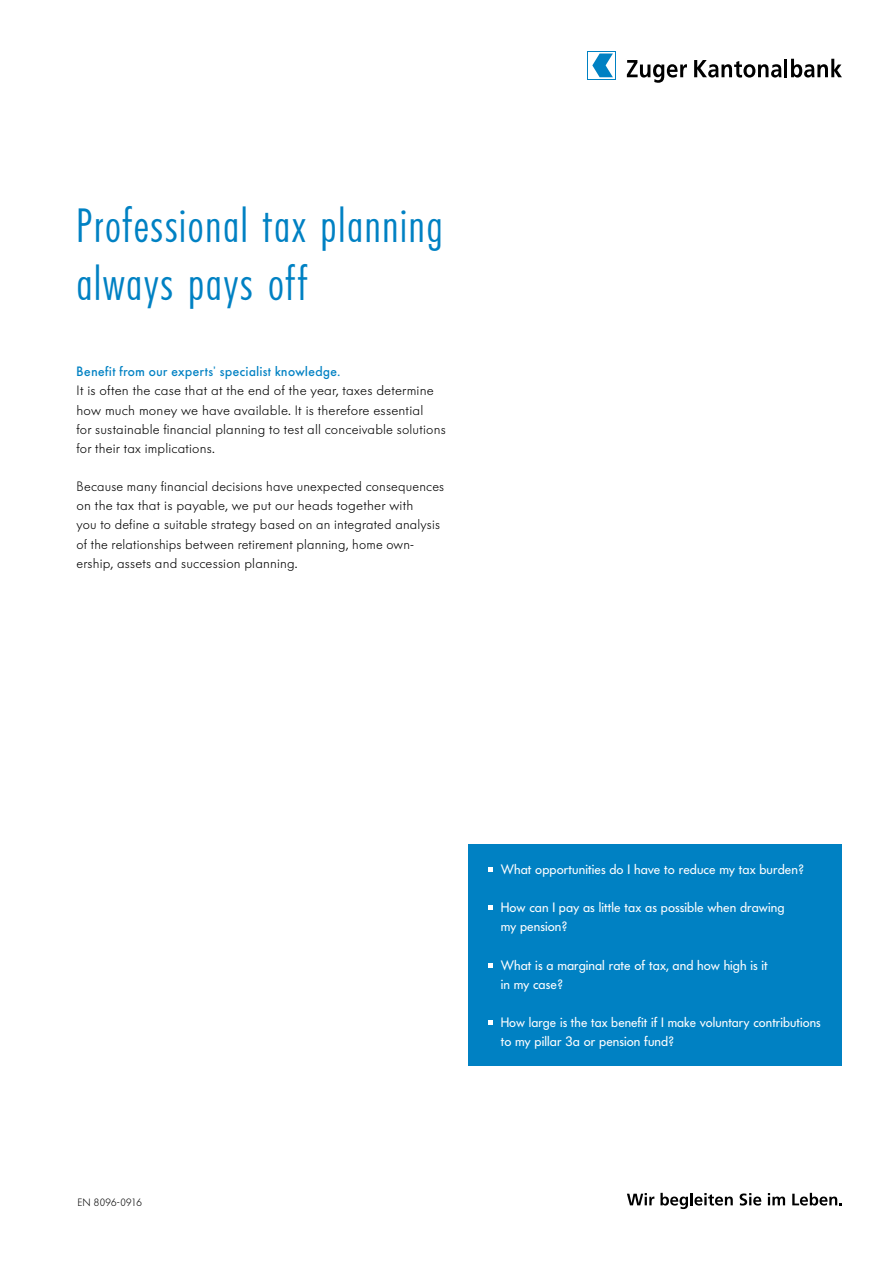
<style>
.page{position:relative;width:893px;height:1263px;background:#fff}
.page>*{position:absolute;margin:0;border:0;box-sizing:border-box;transform-origin:0 0}
.t1{font:300 48px/57.4px "Futura Condensed BQ";letter-spacing:.035em;color:#0081c3}
.t2{font:300 13.5px/19.2px "Futura BQ";letter-spacing:.015em;color:#000}
.t3{font:13.5px/19.2px "Futura BQ";letter-spacing:.005em;color:#fff}
.t4{font:500 13.5px "Futura BQ";letter-spacing:.025em;color:#0081c3}
.t5{font:300 10.5px "Futura BQ";letter-spacing:.03em;color:#000}
</style>
<div class="page">
<svg style="left:627px;top:60px;width:60px;height:23px"></svg>
<svg style="left:694px;top:60px;width:87px;height:18px"></svg>
<hr style="left:784px;top:59px;width:3px;height:18px;background:#000">
<svg style="left:791px;top:59px;width:51px;height:19px"></svg>
<svg style="left:599px;top:53px;width:14px;height:25px"></svg>
<svg style="left:592px;top:54px;width:21px;height:23px"></svg>
<svg style="left:627px;top:1193px;width:27px;height:12px"></svg>
<svg style="left:660px;top:1193px;width:73px;height:16px"></svg>
<svg style="left:740px;top:1193px;width:21px;height:12px"></svg>
<svg style="left:768px;top:1193px;width:17px;height:12px"></svg>
<svg style="left:792px;top:1193px;width:50px;height:12px"></svg>
<div style="left:469px;top:844px;width:373px;height:221px;background:#0081c3"></div>
<svg style="left:488px;top:867px;width:4px;height:4px"></svg>
<svg style="left:488px;top:905px;width:4px;height:5px"></svg>
<svg style="left:488px;top:963px;width:4px;height:4px"></svg>
<svg style="left:488px;top:1020px;width:4px;height:4px"></svg>
<h1 class="t1" style="left:77px;top:198px;width:368px">Professional tax planning always pays off</h1>
<p class="t4" style="left:77px;top:364px;width:265px">Benefit from our experts’ specialist knowledge.</p>
<p class="t2" style="left:77px;top:381px;width:371px">It is often the case that at the end of the year, taxes determine how much money we have available. It is therefore essential<br>for sustainable financial planning to test all conceivable solutions for their tax implications.</p>
<p class="t2" style="left:77px;top:477px;width:369px">Because many financial decisions have unexpected consequences on the tax that is payable, we put our heads together with<br>you to define a suitable strategy based on an integrated analysis of the relationships between retirement planning, home own&shy;ership, assets and succession planning.</p>
<p class="t5" style="left:77px;top:1195px;width:66px">EN 8096-0916</p>
<p class="t3" style="left:501px;top:859px;width:304px">What opportunities do I have to reduce my tax burden?</p>
<p class="t3" style="left:501px;top:898px;width:285px">How can I pay as little tax as possible when drawing my pension?</p>
<p class="t3" style="left:501px;top:955px;width:269px">What is a marginal rate of tax, and how high is it in my case?</p>
<p class="t3" style="left:501px;top:1012px;width:322px">How large is the tax benefit if I make voluntary contributions to my pillar 3a or pension fund?</p>
</div>
